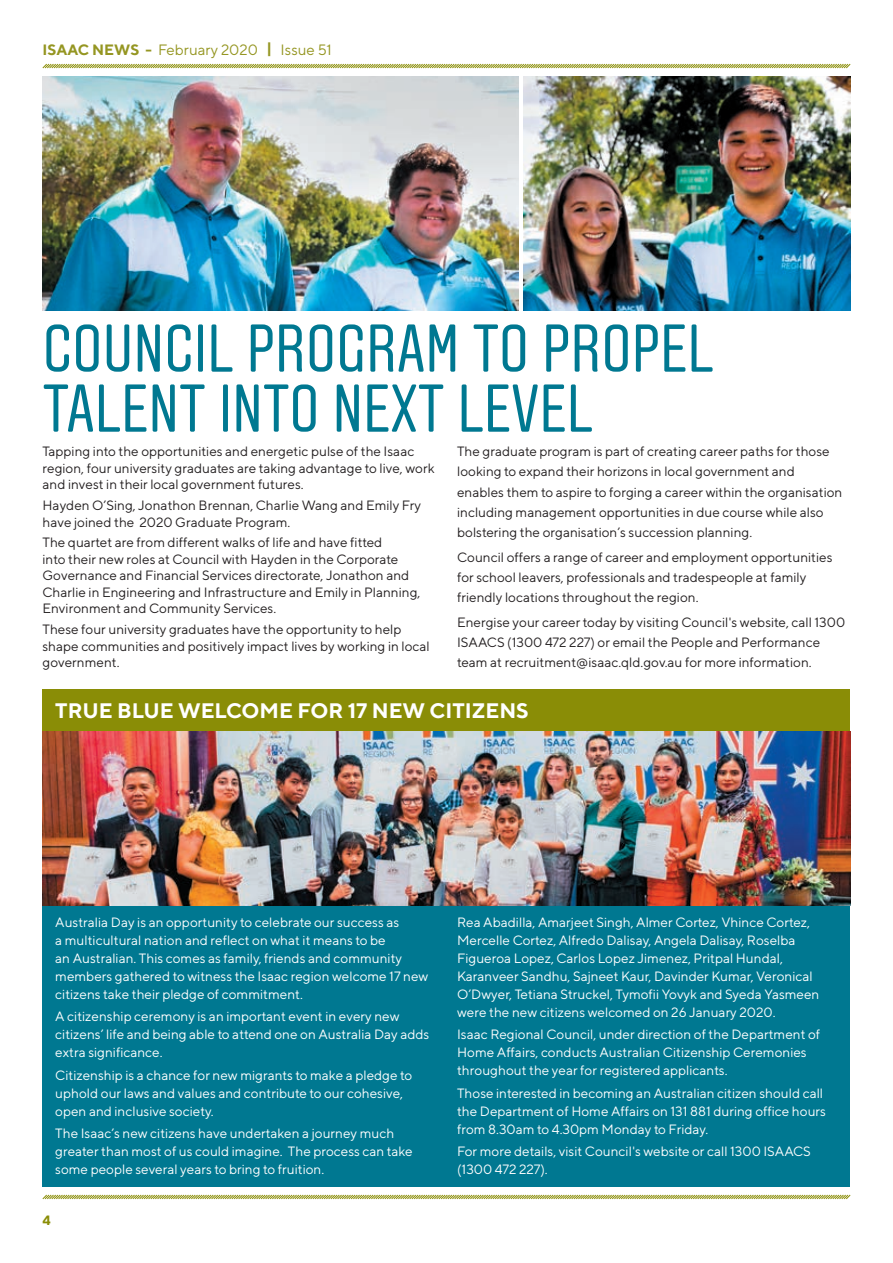
<style>
.page{position:relative;width:893px;height:1263px;background:#fff}
.page>*{position:absolute;margin:0;border:0;box-sizing:border-box;transform-origin:0 0}
.t1{font:67.5px/60px "Aveny T";color:#007891}
.t2{font:700 21px "TT Norms";color:#fff}
.t3{font:15px "TT Norms";color:#959622}
.t4{font:13.5px/18px "TT Norms";color:#fff}
.t5{font:13.5px/16.5px "TT Norms";color:#231f20}
.t6{font:700 13.5px "TT Norms";color:#8a8d06}
.s1{font-weight:700}
</style>
<div class="page">
<svg style="left:42px;top:1194px;width:809px;height:6px"></svg>
<svg style="left:42px;top:63px;width:809px;height:6px"></svg>
<img style="left:523px;top:77px;width:327px;height:233px">
<img style="left:43px;top:77px;width:476px;height:233px">
<div style="left:43px;top:706px;width:807px;height:480px;background:#007891"></div>
<div style="left:43px;top:689px;width:807px;height:42px;background:#8a8d06"></div>
<img style="left:43px;top:731px;width:807px;height:175px">
<p class="t3" style="left:43px;top:40px;width:291px"><span class="s1">ISAAC NEWS -</span> February 2020 <span class="s1">|</span> Issue 51</p>
<h1 class="t1" style="left:43px;top:320px;width:673px">COUNCIL PROGRAM TO PROPEL<br>TALENT INTO NEXT LEVEL</h1>
<p class="t5" style="left:43px;top:443px;width:394px">Tapping into the opportunities and energetic pulse of the Isaac region, four university graduates are taking advantage to live, work and invest in their local government futures.</p>
<p class="t5" style="left:43px;top:497px;width:380px">Hayden O’Sing, Jonathon Brennan, Charlie Wang and Emily Fry have joined the 2020 Graduate Program.</p>
<p class="t5" style="left:43px;top:534px;width:379px">The quartet are from different walks of life and have fitted<br>into their new roles at Council with Hayden in the Corporate Governance and Financial Services directorate, Jonathon and Charlie in Engineering and Infrastructure and Emily in Planning, Environment and Community Services.</p>
<p class="t5" style="left:43px;top:621px;width:389px">These four university graduates have the opportunity to help shape communities and positively impact lives by working in local government.</p>
<p class="t5" style="left:457px;top:441px;width:387px;line-height:20.2px">The graduate program is part of creating career paths for those looking to expand their horizons in local government and enables them to aspire to forging a career within the organisation including management opportunities in due course while also bolstering the organisation’s succession planning.</p>
<p class="t5" style="left:457px;top:546px;width:377px;line-height:20.2px">Council offers a range of career and employment opportunities for school leavers, professionals and tradespeople at family friendly locations throughout the region.</p>
<p class="t5" style="left:457px;top:611px;width:390px;line-height:20.2px">Energise your career today by visiting Council's website, call 1300<br>ISAACS (1300 472 227) or email the People and Performance team at recruitment@isaac.qld.gov.au for more information.</p>
<h2 class="t2" style="left:55px;top:697px;width:475px">TRUE BLUE WELCOME FOR 17 NEW CITIZENS</h2>
<p class="t4" style="left:55px;top:913px;width:375px">Australia Day is an opportunity to celebrate our success as<br>a multicultural nation and reflect on what it means to be<br>an Australian. This comes as family, friends and community members gathered to witness the Isaac region welcome 17 new citizens take their pledge of commitment.</p>
<p class="t4" style="left:55px;top:1007px;width:376px">A citizenship ceremony is an important event in every new citizens’ life and being able to attend one on Australia Day adds extra significance.</p>
<p class="t4" style="left:55px;top:1066px;width:358px">Citizenship is a chance for new migrants to make a pledge to uphold our laws and values and contribute to our cohesive, open and inclusive society.</p>
<p class="t4" style="left:55px;top:1124px;width:359px">The Isaac’s new citizens have undertaken a journey much greater than most of us could imagine. The process can take some people several years to bring to fruition.</p>
<p class="t6" style="left:43px;top:1212px;width:10px">4</p>
<p class="t4" style="left:457px;top:913px;width:364px">Rea Abadilla, Amarjeet Singh, Almer Cortez, Vhince Cortez, Mercelle Cortez, Alfredo Dalisay, Angela Dalisay, Roselba Figueroa Lopez, Carlos Lopez Jimenez, Pritpal Hundal, Karanveer Sandhu, Sajneet Kaur, Davinder Kumar, Veronical O’Dwyer, Tetiana Struckel, Tymofii Yovyk and Syeda Yasmeen were the new citizens welcomed on 26 January 2020.</p>
<p class="t4" style="left:457px;top:1025px;width:365px">Isaac Regional Council, under direction of the Department of<br>Home Affairs, conducts Australian Citizenship Ceremonies throughout the year for registered applicants.</p>
<p class="t4" style="left:457px;top:1084px;width:370px">Those interested in becoming an Australian citizen should call the Department of Home Affairs on 131 881 during office hours from 8.30am to 4.30pm Monday to Friday.</p>
<p class="t4" style="left:457px;top:1142px;width:355px">For more details, visit Council's website or call 1300 ISAACS (1300 472 227).</p>
</div>
